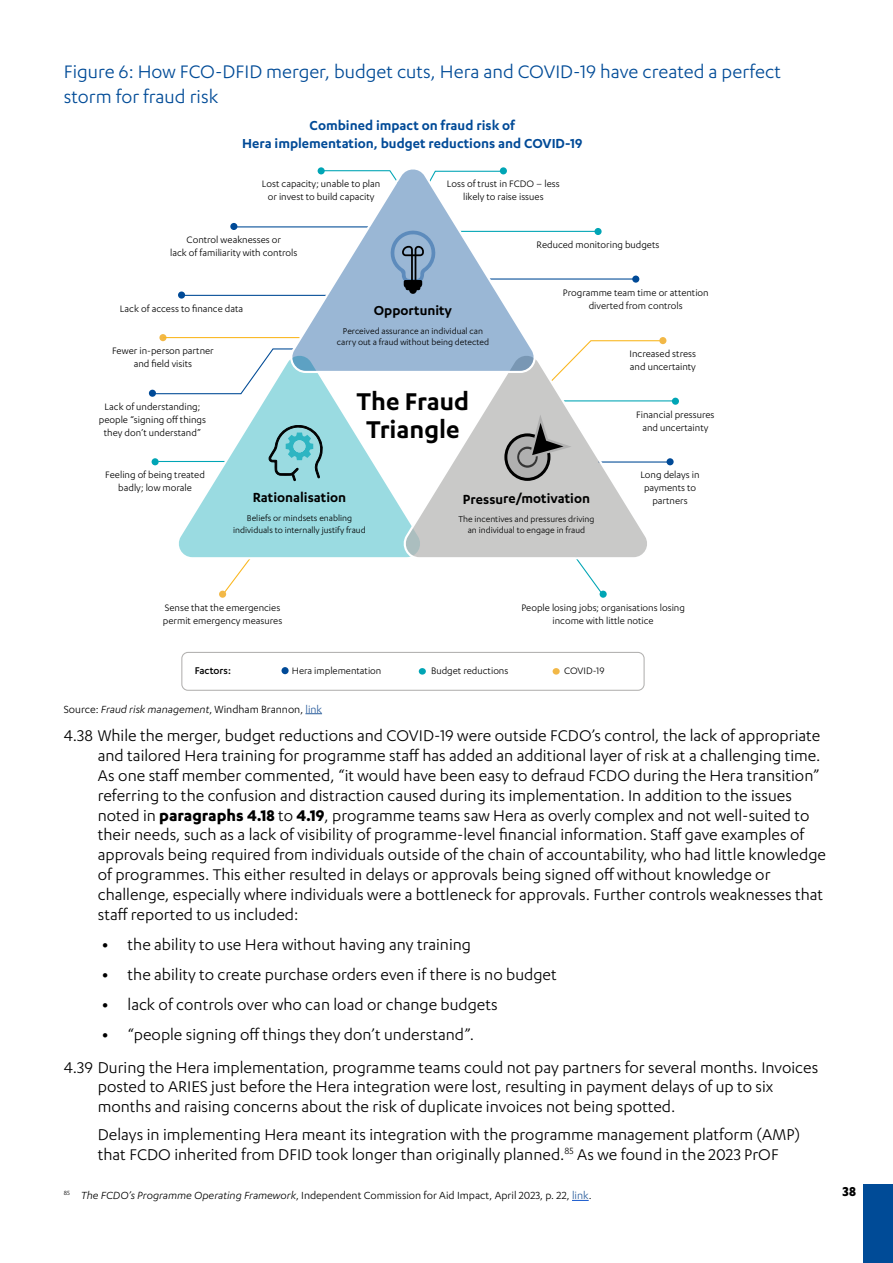
<style>
.page{position:relative;width:893px;height:1263px;background:#fff}
.page>*{position:absolute;margin:0;border:0;box-sizing:border-box;transform-origin:0 0}
.t1{font:600 28.2px/28.2px "Karbon";color:#000;text-align:center}
.t2{font:21px/25.2px "Karbon";color:#004b97}
.t3{font:18px/19.8px "Karbon";color:#000}
.t4{font:600 15.15px/18.1px "Karbon";color:#004a97;text-align:center}
.t5{font:600 15.15px "Karbon";color:#000}
.t6{font:700 15px "Karbon";color:#000}
.t7{font:12px "Karbon";color:#000}
.t8{font:500 11.4px "Karbon";color:#000}
.t9{font:10.8px/13px "Karbon";color:#000;text-align:center}
.t10{font:9.75px/11.7px "Karbon";color:#000;text-align:center}
.s1{font-style:italic}
.s2{color:#275b9b}
.s3{font-weight:700}
</style>
<div class="page">
<div style="left:863px;top:1184px;width:30px;height:79px;background:#004b97"></div>
<svg style="left:305px;top:713px;width:17px;height:1px"></svg>
<svg style="left:154px;top:348px;width:130px;height:47px"></svg>
<hr style="left:183px;top:295px;width:145px;height:1px;background:#004b96">
<hr style="left:234px;top:226px;width:136px;height:1px;background:#004b96">
<hr style="left:459px;top:231px;width:139px;height:1px;background:#00a5b5">
<hr style="left:489px;top:278px;width:145px;height:2px;background:#004b96">
<svg style="left:582px;top:340px;width:82px;height:9px"></svg>
<hr style="left:563px;top:400px;width:112px;height:1px;background:#00a5b5">
<hr style="left:598px;top:461px;width:72px;height:2px;background:#004b96">
<svg style="left:577px;top:560px;width:28px;height:37px"></svg>
<svg style="left:221px;top:560px;width:29px;height:35px"></svg>
<hr style="left:158px;top:461px;width:67px;height:1px;background:#00a5b5">
<svg style="left:171px;top:349px;width:227px;height:211px"></svg>
<svg style="left:398px;top:349px;width:254px;height:211px"></svg>
<svg style="left:267px;top:423px;width:61px;height:58px;background:#7bbcc2"></svg>
<div style="left:219px;top:591px;width:7px;height:7px;background:#f2b847;border-radius:50%"></div>
<div style="left:152px;top:458px;width:7px;height:7px;background:#00a5b5;border-radius:50%"></div>
<div style="left:659px;top:337px;width:7px;height:7px;background:#f2b847;border-radius:50%"></div>
<div style="left:594px;top:228px;width:8px;height:7px;background:#00a5b5;border-radius:50%"></div>
<div style="left:632px;top:276px;width:7px;height:7px;background:#004a97;border-radius:50%"></div>
<div style="left:159px;top:334px;width:8px;height:7px;background:#f2b847;border-radius:50%"></div>
<div style="left:230px;top:223px;width:7px;height:7px;background:#004a97;border-radius:50%"></div>
<div style="left:178px;top:291px;width:7px;height:8px;background:#004a97;border-radius:50%"></div>
<div style="left:149px;top:390px;width:7px;height:7px;background:#004a97;border-radius:50%"></div>
<div style="left:672px;top:398px;width:7px;height:7px;background:#00a5b5;border-radius:50%"></div>
<div style="left:600px;top:591px;width:7px;height:7px;background:#00a5b5;border-radius:50%"></div>
<div style="left:666px;top:458px;width:8px;height:7px;background:#004a97;border-radius:50%"></div>
<svg style="left:284px;top:167px;width:254px;height:207px"></svg>
<svg style="left:388px;top:229px;width:48px;height:65px;background:#7d99b6"></svg>
<svg style="left:504px;top:433px;width:46px;height:48px"></svg>
<div style="left:507px;top:436px;width:40px;height:42px;background:#b0b0b0;border-radius:50%"></div>
<svg style="left:517px;top:447px;width:21px;height:21px"></svg>
<div style="left:519px;top:449px;width:17px;height:16px;background:#b0b0b0;border-radius:50%"></div>
<svg style="left:529px;top:414px;width:43px;height:44px;background:#9c9c9c"></svg>
<hr style="left:163px;top:337px;width:136px;height:1px;background:#fab720">
<div style="left:181px;top:652px;width:464px;height:39px;border:1px solid #b3b2b1;border-radius:6px"></div>
<div style="left:281px;top:667px;width:8px;height:7px;background:#004a97;border-radius:50%"></div>
<div style="left:419px;top:668px;width:7px;height:7px;background:#00a5b5;border-radius:50%"></div>
<div style="left:553px;top:668px;width:7px;height:7px;background:#f2b847;border-radius:50%"></div>
<svg style="left:572px;top:1200px;width:17px;height:1px"></svg>
<p class="t2" style="left:64px;top:59px;width:719px">Figure 6: How FCO-DFID merger, budget cuts, Hera and COVID-19 have created a perfect storm for fraud risk</p>
<p class="t4" style="left:242px;top:116px;width:342px">Combined impact on fraud risk of<br>Hera implementation, budget reductions and COVID-19</p>
<p class="t9" style="left:262px;top:177px;width:120px">Lost capacity; unable to plan or invest to build capacity</p>
<p class="t9" style="left:447px;top:177px;width:114px">Loss of trust in FCDO – less likely to raise issues</p>
<p class="t9" style="left:537px;top:238px;width:124px">Reduced monitoring budgets</p>
<p class="t9" style="left:563px;top:286px;width:147px">Programme team time or attention diverted from controls</p>
<p class="t9" style="left:170px;top:233px;width:129px">Control weaknesses or<br>lack of familiarity with controls</p>
<p class="t9" style="left:120px;top:301px;width:125px">Lack of access to finance data</p>
<p class="t5" style="left:374px;top:301px;width:80px">Opportunity</p>
<p class="t10" style="left:337px;top:325px;width:154px">Perceived assurance an individual can carry out a fraud without being detected</p>
<p class="t9" style="left:112px;top:344px;width:103px">Fewer in-person partner and field visits</p>
<p class="t9" style="left:630px;top:347px;width:68px;text-align:left">Increased stress and uncertainty</p>
<h1 class="t1" style="left:357px;top:387px;width:114px">The Fraud<br>Triangle</h1>
<p class="t9" style="left:99px;top:400px;width:109px">Lack of understanding; people “signing off things they don’t understand”</p>
<p class="t9" style="left:636px;top:408px;width:80px">Financial pressures and uncertainty</p>
<p class="t9" style="left:105px;top:468px;width:101px">Feeling of being treated badly; low morale</p>
<p class="t5" style="left:253px;top:489px;width:95px">Rationalisation</p>
<p class="t10" style="left:233px;top:512px;width:134px">Beliefs or mindsets enabling individuals to internally justify fraud</p>
<p class="t5" style="left:463px;top:490px;width:129px">Pressure/motivation</p>
<p class="t10" style="left:458px;top:513px;width:138px">The incentives and pressures driving an individual to engage in fraud</p>
<p class="t9" style="left:640px;top:468px;width:61px">Long delays in payments to partners</p>
<p class="t9" style="left:163px;top:601px;width:121px;text-align:left">Sense that the emergencies permit emergency measures</p>
<p class="t9" style="left:521px;top:601px;width:165px">People losing jobs; organisations losing income with little notice</p>
<p class="t8" style="left:195px;top:665px;width:38px">Factors:</p>
<p class="t9" style="left:292px;top:664px;width:91px">Hera implementation</p>
<p class="t9" style="left:431px;top:664px;width:79px">Budget reductions</p>
<p class="t9" style="left:564px;top:664px;width:42px">COVID-19</p>
<p class="t7" style="left:64px;top:702px;width:260px">Source: <span class="s1">Fraud risk management</span>, Windham Brannon, <span class="s2">link</span></p>
<p class="t3" style="left:98px;top:725px;width:730px;text-indent:-34px">4.38 While the merger, budget reductions and COVID-19 were outside FCDO’s control, the lack of appropriate and tailored Hera training for programme staff has added an additional layer of risk at a challenging time.<br>As one staff member commented, “it would have been easy to defraud FCDO during the Hera transition” referring to the confusion and distraction caused during its implementation. In addition to the issues noted in <span class="s3">paragraphs 4.18</span> to <span class="s3">4.19</span>, programme teams saw Hera as overly complex and not well-suited to their needs, such as a lack of visibility of programme-level financial information. Staff gave examples of approvals being required from individuals outside of the chain of accountability, who had little knowledge of programmes. This either resulted in delays or approvals being signed off without knowledge or challenge, especially where individuals were a bottleneck for approvals. Further controls weaknesses that staff reported to us included:</p>
<p class="t3" style="left:102px;top:934px;width:371px"><span class="s3">•</span> the ability to use Hera without having any training</p>
<p class="t3" style="left:102px;top:964px;width:456px"><span class="s3">•</span> the ability to create purchase orders even if there is no budget</p>
<p class="t3" style="left:102px;top:994px;width:397px"><span class="s3">•</span> lack of controls over who can load or change budgets</p>
<p class="t3" style="left:64px;top:1018px;width:756px;line-height:32.5px;text-indent:38px"><span class="s3">•</span> “people signing off things they don’t understand”.<br>4.39 During the Hera implementation, programme teams could not pay partners for several months. Invoices</p>
<p class="t3" style="left:98px;top:1076px;width:677px">posted to ARIES just before the Hera integration were lost, resulting in payment delays of up to six months and raising concerns about the risk of duplicate invoices not being spotted.</p>
<p class="t3" style="left:98px;top:1124px;width:704px">Delays in implementing Hera meant its integration with the programme management platform (AMP) that FCDO inherited from DFID took longer than originally planned.<sup>85</sup> As we found in the 2023 PrOF</p>
<p class="t7" style="left:64px;top:1189px;width:529px"><sup>85</sup> <span class="s1">The FCDO’s Programme Operating Framework</span>, Independent Commission for Aid Impact, April 2023, p. 22, <span class="s2">link</span>.</p>
<p class="t6" style="left:843px;top:1183px;width:15px">38</p>
</div>
